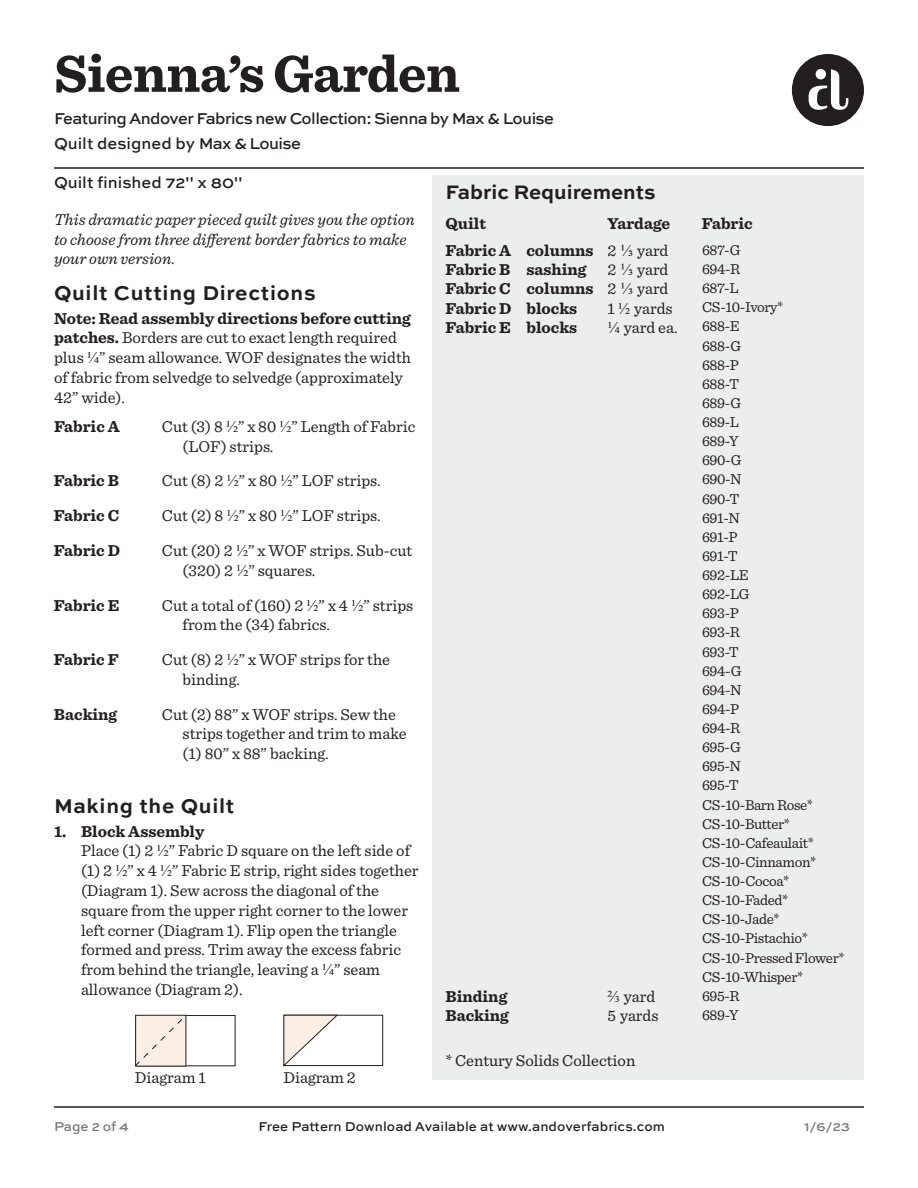
<style>
.page{position:relative;width:918px;height:1188px;background:#fff}
.page>*{position:absolute;margin:0;border:0;box-sizing:border-box;transform-origin:0 0}
.t1{font:700 54px "Sentinel";letter-spacing:-.01em;color:#231f20}
.t2{font:700 21px "Sweet Sans Pro";letter-spacing:.035em;color:#231f20}
.t3{font:700 20.55px "Sweet Sans Pro";color:#231f20}
.t4{font:16.5px/19.8px "Sentinel";color:#231f20}
.t5{font:700 16.5px/19px "Sentinel";color:#231f20}
.t6{font:italic 16.5px/19.8px "Sentinel";color:#231f20}
.t7{font:500 16.5px/24px "Sweet Sans Pro";letter-spacing:-.035em;color:#231f20}
.t8{font:500 16.5px "Sweet Sans Pro";color:#231f20}
.t9{font:15px/19.2px "Sentinel";letter-spacing:-.025em;color:#231f20}
.t10{font:500 13.5px "Sweet Sans Pro";letter-spacing:.005em;color:#231f20}
.t11{font:500 13.5px "Sweet Sans Pro";color:#76787b}
.s1{font-weight:700}
.s2{font-family:"Times New Roman"}
</style>
<div class="page">
<div style="left:792px;top:54px;width:72px;height:72px;background:#231f20;border-radius:50%"></div>
<svg style="left:809px;top:69px;width:39px;height:41px"></svg>
<div style="left:816px;top:69px;width:10px;height:10px;background:#fff;border-radius:50%"></div>
<hr style="left:54px;top:1106px;width:810px;height:2px;background:#231f20">
<hr style="left:54px;top:167px;width:810px;height:2px;background:#231f20">
<div style="left:432px;top:176px;width:432px;height:904px;background:#eceded"></div>
<div style="left:136px;top:1015px;width:99px;height:51px;border:1px solid #231f20"></div>
<svg style="left:135px;top:1015px;width:52px;height:51px"></svg>
<div style="left:284px;top:1015px;width:99px;height:51px;border:1px solid #231f20"></div>
<svg style="left:284px;top:1015px;width:55px;height:51px"></svg>
<h1 class="t1" style="left:54px;top:31px;width:407px">Sienna’s Garden</h1>
<p class="t7" style="left:54px;top:106px;width:502px">Featuring Andover Fabrics new Collection: Sienna by Max &amp; Louise<br>Quilt designed by Max &amp; Louise</p>
<p class="t8" style="left:54px;top:171px;width:190px">Quilt finished 72" x 80"</p>
<p class="t6" style="left:54px;top:208px;width:362px">This dramatic paper pieced quilt gives you the option to choose from three different border fabrics to make your own version.</p>
<p class="t2" style="left:54px;top:277px;width:263px">Quilt Cutting Directions</p>
<p class="t4" style="left:54px;top:307px;width:358px"><span class="s1">Note: Read assembly directions before cutting patches.</span> Borders are cut to exact length required plus <span class="s2">¼</span>” seam allowance. WOF designates the width of fabric from selvedge to selvedge (approximately 42” wide).</p>
<p class="t5" style="left:54px;top:416px;width:67px">Fabric A</p>
<p class="t4" style="left:183px;top:415px;width:234px;text-indent:-21px">Cut (3) 8 <span class="s2">½</span>” x 80 <span class="s2">½</span>” Length of Fabric (LOF) strips.</p>
<p class="t5" style="left:54px;top:471px;width:66px">Fabric B</p>
<p class="t4" style="left:162px;top:470px;width:220px">Cut (8) 2 <span class="s2">½</span>” x 80 <span class="s2">½</span>” LOF strips.</p>
<p class="t5" style="left:54px;top:505px;width:67px">Fabric C</p>
<p class="t4" style="left:162px;top:505px;width:220px">Cut (2) 8 <span class="s2">½</span>” x 80 <span class="s2">½</span>” LOF strips.</p>
<p class="t5" style="left:54px;top:540px;width:68px">Fabric D</p>
<p class="t4" style="left:183px;top:539px;width:231px;text-indent:-21px">Cut (20) 2 <span class="s2">½</span>” x WOF strips. Sub-cut (320) 2 <span class="s2">½</span>” squares.</p>
<p class="t5" style="left:54px;top:595px;width:67px">Fabric E</p>
<p class="t4" style="left:183px;top:594px;width:232px;text-indent:-21px">Cut a total of (160) 2 <span class="s2">½</span>” x 4 <span class="s2">½</span>” strips from the (34) fabrics.</p>
<p class="t5" style="left:54px;top:649px;width:66px">Fabric F</p>
<p class="t4" style="left:183px;top:649px;width:209px;text-indent:-21px">Cut (8) 2 <span class="s2">½</span>” x WOF strips for the binding.</p>
<p class="t5" style="left:54px;top:704px;width:65px">Backing</p>
<p class="t4" style="left:183px;top:703px;width:226px;text-indent:-21px">Cut (2) 88” x WOF strips. Sew the strips together and trim to make (1) 80” x 88” backing.</p>
<p class="t2" style="left:54px;top:790px;width:182px">Making the Quilt</p>
<p class="t5" style="left:54px;top:821px;width:14px">1.</p>
<p class="t4" style="left:81px;top:820px;width:339px"><span class="s1">Block Assembly<br></span>Place (1) 2 <span class="s2">½</span>” Fabric D square on the left side of (1) 2 <span class="s2">½</span>” x 4 <span class="s2">½</span>” Fabric E strip, right sides together (Diagram 1). Sew across the diagonal of the square from the upper right corner to the lower left corner (Diagram 1). Flip open the triangle formed and press. Trim away the excess fabric from behind the triangle, leaving a <span class="s2">¼</span>” seam allowance (Diagram 2).</p>
<p class="t4" style="left:135px;top:1067px;width:72px">Diagram 1</p>
<p class="t4" style="left:283px;top:1067px;width:74px">Diagram 2</p>
<p class="t3" style="left:446px;top:176px;width:212px">Fabric Requirements</p>
<p class="t5" style="left:446px;top:213px;width:42px">Quilt</p>
<p class="t5" style="left:608px;top:213px;width:64px">Yardage</p>
<p class="t5" style="left:702px;top:213px;width:52px">Fabric</p>
<p class="t5" style="left:446px;top:240px;width:68px;text-align:justify">Fabric A Fabric B Fabric C Fabric D Fabric E</p>
<p class="t5" style="left:526px;top:240px;width:69px">columns sashing columns blocks blocks</p>
<p class="t4" style="left:607px;top:240px;width:72px;line-height:19px">2 <span class="s2">1/3</span> yard<br>2 <span class="s2">1/3</span> yard<br>2 <span class="s2">1/3</span> yard<br>1 <span class="s2">½</span> yards <span class="s2">¼</span> yard ea.</p>
<p class="t5" style="left:446px;top:986px;width:65px">Binding<br>Backing</p>
<p class="t4" style="left:607px;top:986px;width:53px;line-height:19px"><span class="s2">⅔</span> yard<br>5 yards</p>
<p class="t4" style="left:445px;top:1050px;width:191px">* Century Solids Collection</p>
<p class="t9" style="left:702px;top:239px;width:144px">687-G<br>694-R<br>687-L<br>CS-10-Ivory*<br>688-E<br>688-G<br>688-P<br>688-T<br>689-G<br>689-L<br>689-Y<br>690-G<br>690-N<br>690-T<br>691-N<br>691-P<br>691-T<br>692-LE<br>692-LG<br>693-P<br>693-R<br>693-T<br>694-G<br>694-N<br>694-P<br>694-R<br>695-G<br>695-N<br>695-T<br>CS-10-Barn Rose*<br>CS-10-Butter*<br>CS-10-Cafeaulait*<br>CS-10-Cinnamon*<br>CS-10-Cocoa*<br>CS-10-Faded*<br>CS-10-Jade*<br>CS-10-Pistachio*<br>CS-10-Pressed Flower*<br>CS-10-Whisper*<br>695-R<br>689-Y</p>
<p class="t11" style="left:54px;top:1116px;width:76px">Page 2 of 4</p>
<p class="t11" style="left:804px;top:1117px;width:47px">1/6/23</p>
<p class="t10" style="left:259px;top:1117px;width:408px">Free Pattern Download Available at www.andoverfabrics.com</p>
</div>
